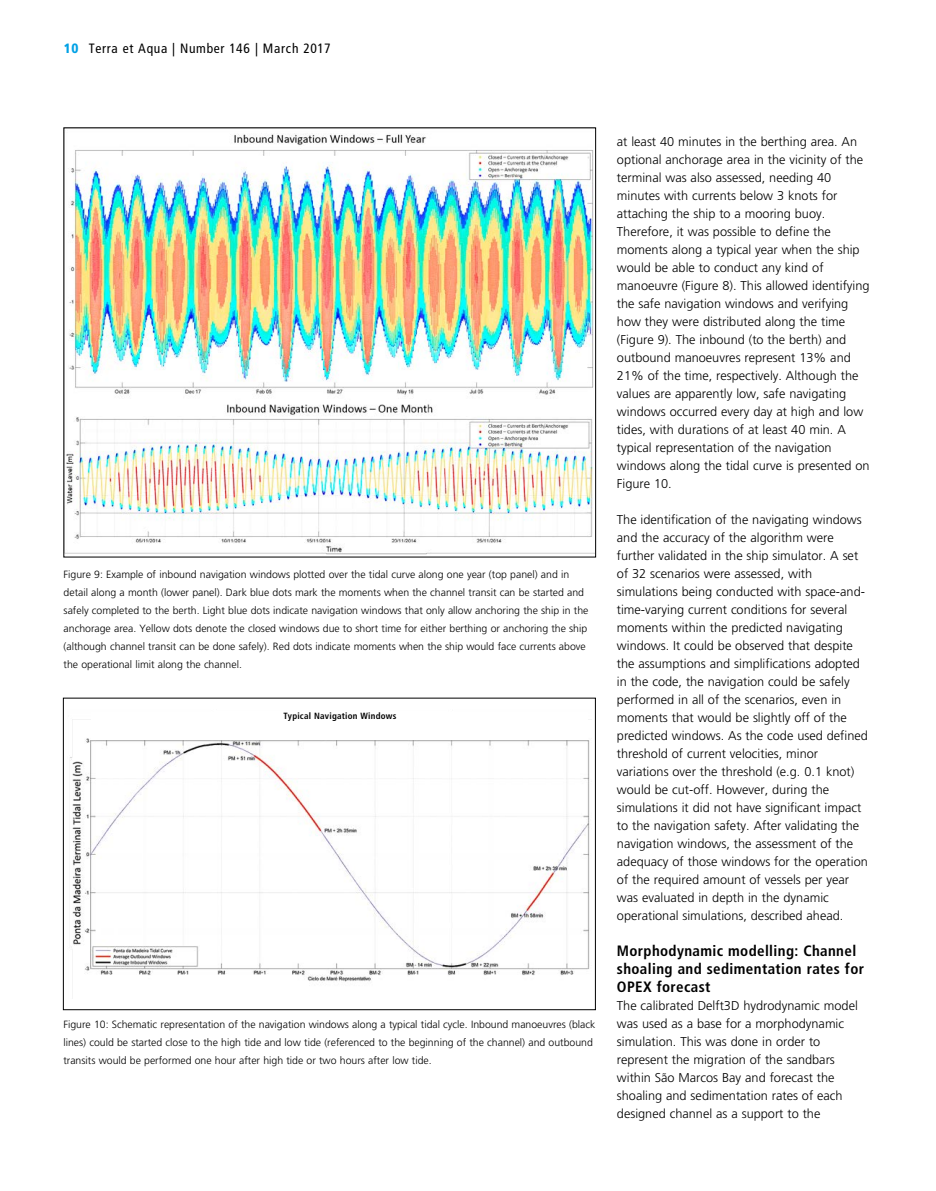
<style>
.page{position:relative;width:936px;height:1191px;background:#fff}
.page>*{position:absolute;margin:0;border:0;box-sizing:border-box;transform-origin:0 0}
.t1{font:700 condensed 15px/18px "Frutiger LT Std";letter-spacing:.025em;color:#000}
.t2{font:condensed 13.5px "Frutiger LT Std";letter-spacing:.05em;color:#000}
.t3{font:300 12.75px/18px "Frutiger LT Std";color:#000}
.t4{font:300 10.5px/18px "Frutiger LT Std";color:#000}
.t5{font:700 condensed 9px "Frutiger LT Std";letter-spacing:.025em;color:#000}
.s1{font-weight:900;color:#00a1e5}
</style>
<div class="page">
<img style="left:66px;top:133px;width:528px;height:422px">
<img style="left:70px;top:719px;width:520px;height:263px">
<div style="left:63px;top:698px;width:532px;height:312px;border:1px solid #000"></div>
<div style="left:91px;top:712px;width:497px;height:28px;background:#fff"></div>
<p class="t2" style="left:64px;top:40px;width:268px"><span class="s1">10</span> Terra et Aqua | Number 146 | March 2017</p>
<p class="t4" style="left:64px;top:565px;width:526px">Figure 9: Example of inbound navigation windows plotted over the tidal curve along one year (top panel) and in detail along a month (lower panel). Dark blue dots mark the moments when the channel transit can be started and safely completed to the berth. Light blue dots indicate navigation windows that only allow anchoring the ship in the anchorage area. Yellow dots denote the closed windows due to short time for either berthing or anchoring the ship (although channel transit can be done safely). Red dots indicate moments when the ship would face currents above the operational limit along the channel.</p>
<p class="t5" style="left:283px;top:710px;width:114px">Typical Navigation Windows</p>
<p class="t4" style="left:63px;top:1015px;width:533px">Figure 10: Schematic representation of the navigation windows along a typical tidal cycle. Inbound manoeuvres (black lines) could be started close to the high tide and low tide (referenced to the beginning of the channel) and outbound transits would be performed one hour after high tide or two hours after low tide.</p>
<p class="t3" style="left:617px;top:132px;width:254px">at least 40 minutes in the berthing area. An optional anchorage area in the vicinity of the terminal was also assessed, needing 40 minutes with currents below 3 knots for attaching the ship to a mooring buoy.<br>Therefore, it was possible to define the moments along a typical year when the ship would be able to conduct any kind of manoeuvre (Figure 8). This allowed identifying the safe navigation windows and verifying how they were distributed along the time (Figure 9). The inbound (to the berth) and outbound manoeuvres represent 13% and 21% of the time, respectively. Although the values are apparently low, safe navigating windows occurred every day at high and low tides, with durations of at least 40 min. A typical representation of the navigation windows along the tidal curve is presented on Figure 10.</p>
<p class="t3" style="left:617px;top:510px;width:252px">The identification of the navigating windows and the accuracy of the algorithm were further validated in the ship simulator. A set of 32 scenarios were assessed, with simulations being conducted with space-and&shy;time-varying current conditions for several moments within the predicted navigating windows. It could be observed that despite the assumptions and simplifications adopted in the code, the navigation could be safely performed in all of the scenarios, even in moments that would be slightly off of the predicted windows. As the code used defined threshold of current velocities, minor variations over the threshold (e.g. 0.1 knot) would be cut-off. However, during the simulations it did not have significant impact to the navigation safety. After validating the navigation windows, the assessment of the adequacy of those windows for the operation of the required amount of vessels per year was evaluated in depth in the dynamic operational simulations, described ahead.</p>
<p class="t1" style="left:617px;top:941px;width:249px">Morphodynamic modelling: Channel shoaling and sedimentation rates for<br>OPEX forecast</p>
<p class="t3" style="left:617px;top:996px;width:242px">The calibrated Delft3D hydrodynamic model was used as a base for a morphodynamic simulation. This was done in order to represent the migration of the sandbars within São Marcos Bay and forecast the shoaling and sedimentation rates of each designed channel as a support to the</p>
</div>
